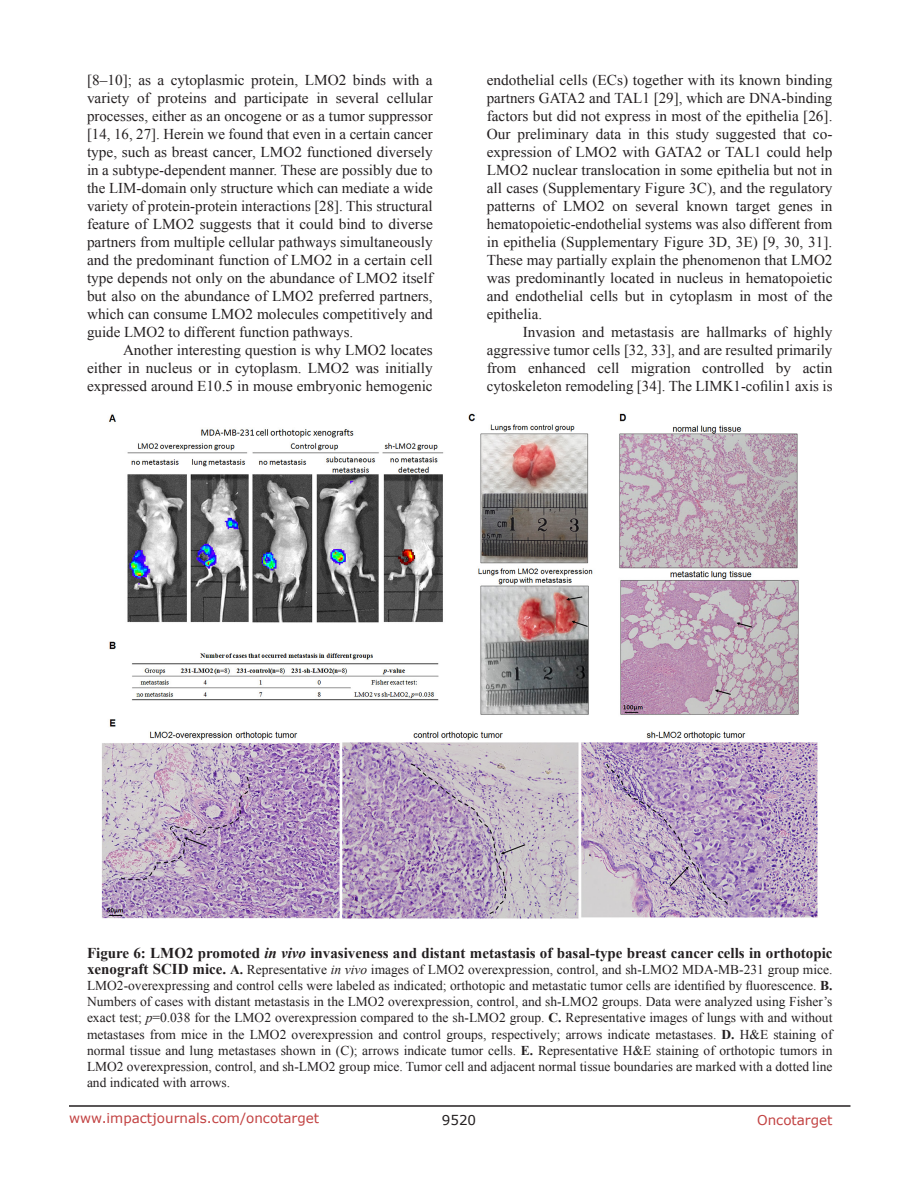
<style>
.page{position:relative;width:918px;height:1188px;background:#fff}
.page>*{position:absolute;margin:0;border:0;box-sizing:border-box;transform-origin:0 0}
.BodyText{font:15px/18px "Times New Roman";color:#231f20;text-align:justify}
.figuretext{font:700 15px "Times New Roman";color:#231f20}
.figuretext-2{font:13.5px/16.2px "Times New Roman";color:#231f20;text-align:justify}
.t1{font:13.5px "Verdana";color:#c24141}
.t2{font:13.5px "Verdana";color:#231f20}
.s1{font-style:italic}
.s2{font-weight:700;font-size:15px}
.s3{font-weight:700}
</style>
<div class="page">
<hr style="left:69px;top:1105px;width:781px;height:2px;background:#231f20">
<img style="left:101px;top:413px;width:717px;height:506px">
<p class="BodyText" style="left:87px;top:71px;width:347px">[8–10]; as a cytoplasmic protein, LMO2 binds with a variety of proteins and participate in several cellular processes, either as an oncogene or as a tumor suppressor [14, 16, 27]. Herein we found that even in a certain cancer type, such as breast cancer, LMO2 functioned diversely in a subtype-dependent manner. These are possibly due to the LIM-domain only structure which can mediate a wide variety of protein-protein interactions [28]. This structural feature of LMO2 suggests that it could bind to diverse partners from multiple cellular pathways simultaneously and the predominant function of LMO2 in a certain cell type depends not only on the abundance of LMO2 itself but also on the abundance of LMO2 preferred partners, which can consume LMO2 molecules competitively and guide LMO2 to different function pathways.</p>
<p class="BodyText" style="left:87px;top:341px;width:347px;text-indent:36px">Another interesting question is why LMO2 locates either in nucleus or in cytoplasm. LMO2 was initially expressed around E10.5 in mouse embryonic hemogenic</p>
<p class="BodyText" style="left:487px;top:71px;width:347px">endothelial cells (ECs) together with its known binding partners GATA2 and TAL1 [29], which are DNA-binding factors but did not express in most of the epithelia [26].<br>Our preliminary data in this study suggested that co&shy;expression of LMO2 with GATA2 or TAL1 could help LMO2 nuclear translocation in some epithelia but not in all cases (Supplementary Figure 3C), and the regulatory patterns of LMO2 on several known target genes in hematopoietic-endothelial systems was also different from in epithelia (Supplementary Figure 3D, 3E) [9, 30, 31].<br>These may partially explain the phenomenon that LMO2 was predominantly located in nucleus in hematopoietic and endothelial cells but in cytoplasm in most of the epithelia.</p>
<p class="BodyText" style="left:487px;top:323px;width:347px;text-indent:36px">Invasion and metastasis are hallmarks of highly aggressive tumor cells [32, 33], and are resulted primarily from enhanced cell migration controlled by actin cytoskeleton remodeling [34]. The LIMK1-cofilin1 axis is</p>
<p class="figuretext" style="left:87px;top:942px;width:747px">Figure 6: LMO2 promoted <span class="s1">in vivo</span> invasiveness and distant metastasis of basal-type breast cancer cells in orthotopic</p>
<p class="figuretext-2" style="left:87px;top:961px;width:747px"><span class="s2">xenograft SCID mice.</span> <span class="s3">A.</span> Representative <span class="s1">in vivo</span> images of LMO2 overexpression, control, and sh-LMO2 MDA-MB-231 group mice.<br>LMO2-overexpressing and control cells were labeled as indicated; orthotopic and metastatic tumor cells are identified by fluorescence. <span class="s3">B.<br></span>Numbers of cases with distant metastasis in the LMO2 overexpression, control, and sh-LMO2 groups. Data were analyzed using Fisher’s exact test; <span class="s1">p</span>=0.038 for the LMO2 overexpression compared to the sh-LMO2 group. <span class="s3">C.</span> Representative images of lungs with and without metastases from mice in the LMO2 overexpression and control groups, respectively; arrows indicate metastases. <span class="s3">D.</span> H&amp;E staining of normal tissue and lung metastases shown in (C); arrows indicate tumor cells. <span class="s3">E.</span> Representative H&amp;E staining of orthotopic tumors in LMO2 overexpression, control, and sh-LMO2 group mice. Tumor cell and adjacent normal tissue boundaries are marked with a dotted line and indicated with arrows.</p>
<p class="t1" style="left:69px;top:1109px;width:252px">www.impactjournals.com/oncotarget</p>
<p class="t2" style="left:442px;top:1111px;width:36px">9520</p>
<p class="t1" style="left:757px;top:1111px;width:77px">Oncotarget</p>
</div>
